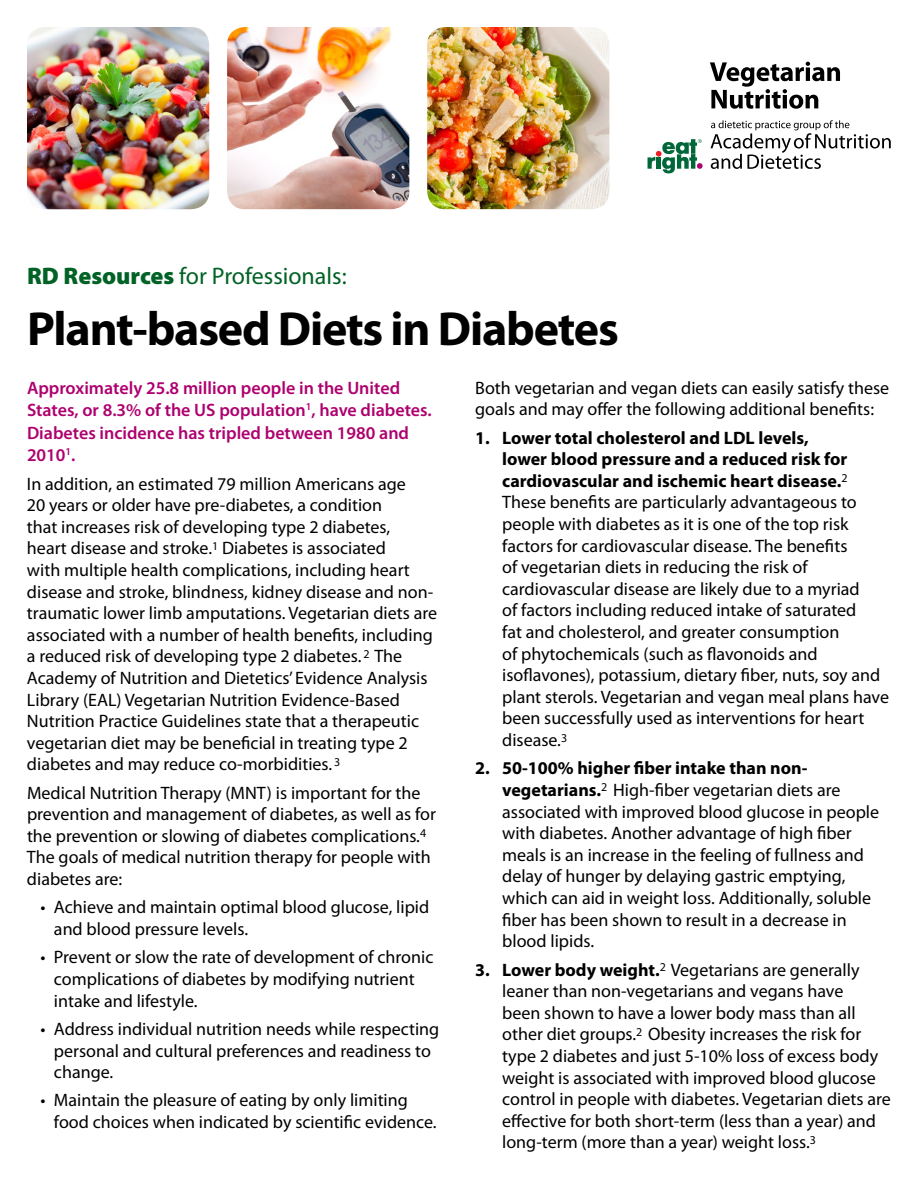
<style>
.page{position:relative;width:918px;height:1188px;background:#fff}
.page>*{position:absolute;margin:0;border:0;box-sizing:border-box;transform-origin:0 0}
.t1{font:700 48px "Myriad Pro";letter-spacing:-.025em;color:#000}
.t2{font:24px "Myriad Pro";color:#006225}
.t3{font:18px/21.6px "Myriad Pro";color:#000}
.t4{font:600 18px/22.5px "Myriad Pro";color:#ae006e}
.s1{font-weight:900}
.s2{font-weight:700}
</style>
<div class="page">
<img style="left:427px;top:27px;width:182px;height:182px">
<img style="left:227px;top:27px;width:182px;height:182px">
<img style="left:27px;top:27px;width:182px;height:182px">
<svg style="left:648px;top:139px;width:55px;height:35px"></svg>
<svg style="left:711px;top:120px;width:180px;height:49px"></svg>
<svg style="left:710px;top:62px;width:130px;height:47px"></svg>
<h2 class="t2" style="left:27px;top:263px;width:321px"><span class="s1">RD Resources</span> for Professionals:</h2>
<h1 class="t1" style="left:27px;top:302px;width:593px">Plant-based Diets in Diabetes</h1>
<p class="t4" style="left:27px;top:377px;width:406px">Approximately 25.8 million people in the United States, or 8.3% of the US population<sup>1</sup>, have diabetes.<br>Diabetes incidence has tripled between 1980 and 2010<sup>1</sup>.</p>
<p class="t3" style="left:27px;top:473px;width:412px">In addition, an estimated 79 million Americans age<br>20 years or older have pre-diabetes, a condition<br>that increases risk of developing type 2 diabetes,<br>heart disease and stroke.<sup>1</sup> Diabetes is associated<br>with multiple health complications, including heart disease and stroke, blindness, kidney disease and non&shy;traumatic lower limb amputations. Vegetarian diets are associated with a number of health benefits, including a reduced risk of developing type 2 diabetes. <sup>2</sup> The Academy of Nutrition and Dietetics’ Evidence Analysis Library (EAL) Vegetarian Nutrition Evidence-Based Nutrition Practice Guidelines state that a therapeutic vegetarian diet may be beneficial in treating type 2 diabetes and may reduce co-morbidities. <sup>3</sup></p>
<p class="t3" style="left:27px;top:782px;width:411px">Medical Nutrition Therapy (MNT) is important for the prevention and management of diabetes, as well as for the prevention or slowing of diabetes complications.<sup>4<br></sup>The goals of medical nutrition therapy for people with diabetes are:</p>
<p class="t3" style="left:54px;top:897px;width:377px;text-indent:-14px">• Achieve and maintain optimal blood glucose, lipid and blood pressure levels.</p>
<p class="t3" style="left:54px;top:947px;width:381px;text-indent:-14px">• Prevent or slow the rate of development of chronic complications of diabetes by modifying nutrient intake and lifestyle.</p>
<p class="t3" style="left:54px;top:1018px;width:387px;text-indent:-14px">• Address individual nutrition needs while respecting personal and cultural preferences and readiness to change.</p>
<p class="t3" style="left:54px;top:1090px;width:384px;text-indent:-14px">• Maintain the pleasure of eating by only limiting food choices when indicated by scientific evidence.</p>
<p class="t3" style="left:475px;top:377px;width:416px">Both vegetarian and vegan diets can easily satisfy these goals and may offer the following additional benefits:</p>
<p class="t3" style="left:502px;top:427px;width:388px;text-indent:-27px"><span class="s2">1. Lower total cholesterol and LDL levels,<br>lower blood pressure and a reduced risk for cardiovascular and ischemic heart disease.</span><sup>2<br></sup>These benefits are particularly advantageous to people with diabetes as it is one of the top risk factors for cardiovascular disease. The benefits<br>of vegetarian diets in reducing the risk of cardiovascular disease are likely due to a myriad<br>of factors including reduced intake of saturated<br>fat and cholesterol, and greater consumption<br>of phytochemicals (such as flavonoids and isoflavones), potassium, dietary fiber, nuts, soy and plant sterols. Vegetarian and vegan meal plans have been successfully used as interventions for heart disease.<sup>3</sup></p>
<p class="t3" style="left:502px;top:758px;width:379px;text-indent:-27px"><span class="s2">2. 50-100% higher fiber intake than non&shy;vegetarians.</span><sup>2</sup> High-fiber vegetarian diets are associated with improved blood glucose in people with diabetes. Another advantage of high fiber meals is an increase in the feeling of fullness and delay of hunger by delaying gastric emptying, which can aid in weight loss. Additionally, soluble fiber has been shown to result in a decrease in blood lipids.</p>
<p class="t3" style="left:502px;top:959px;width:390px;text-indent:-27px"><span class="s2">3. Lower body weight.</span><sup>2</sup> Vegetarians are generally leaner than non-vegetarians and vegans have<br>been shown to have a lower body mass than all other diet groups.<sup>2</sup> Obesity increases the risk for type 2 diabetes and just 5-10% loss of excess body weight is associated with improved blood glucose control in people with diabetes. Vegetarian diets are effective for both short-term (less than a year) and long-term (more than a year) weight loss.<sup>3</sup></p>
</div>
